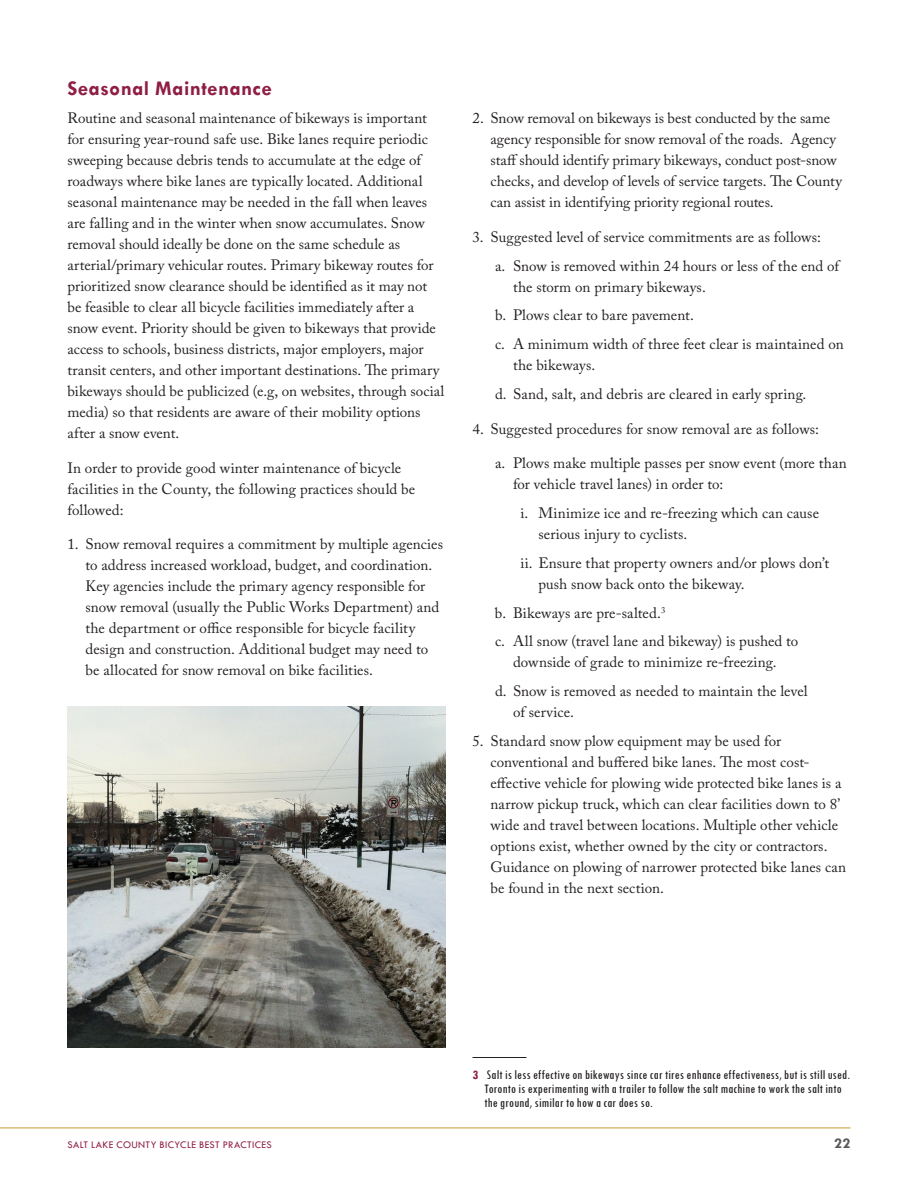
<style>
.page{position:relative;width:918px;height:1188px;background:#fff}
.page>*{position:absolute;margin:0;border:0;box-sizing:border-box;transform-origin:0 0}
.t1{font:700 21px "Tw Cen";letter-spacing:.03em;color:#8f1e43}
.t2{font:15px/21px "Adobe Caslon Pro";color:#231f20}
.t3{font:700 15px "Tw Cen";color:#57585a}
.t4{font:condensed 13.5px/14.2px "Tw Cen";letter-spacing:.015em;color:#231f20}
.t5{font:10.5px "Tw Cen";letter-spacing:.03em;color:#8f1e43}
.s1{font-weight:700;color:#8f1e43}
</style>
<div class="page">
<hr style="left:0;top:1128px;width:850px;height:1px;background:#c8992b">
<hr style="left:472px;top:1057px;width:54px;height:1px;background:#231f20">
<img style="left:68px;top:706px;width:378px;height:342px">
<h1 class="t1" style="left:68px;top:76px;width:206px">Seasonal Maintenance</h1>
<p class="t2" style="left:68px;top:108px;width:378px">Routine and seasonal maintenance of bikeways is important for ensuring year-round safe use. Bike lanes require periodic sweeping because debris tends to accumulate at the edge of roadways where bike lanes are typically located. Additional seasonal maintenance may be needed in the fall when leaves are falling and in the winter when snow accumulates. Snow removal should ideally be done on the same schedule as arterial/primary vehicular routes. Primary bikeway routes for prioritized snow clearance should be identified as it may not be feasible to clear all bicycle facilities immediately after a snow event. Priority should be given to bikeways that provide access to schools, business districts, major employers, major transit centers, and other important destinations. The primary bikeways should be publicized (e.g, on websites, through social media) so that residents are aware of their mobility options after a snow event.</p>
<p class="t2" style="left:68px;top:457px;width:349px">In order to provide good winter maintenance of bicycle facilities in the County, the following practices should be followed:</p>
<p class="t2" style="left:86px;top:534px;width:359px;text-indent:-18px">1. Snow removal requires a commitment by multiple agencies to address increased workload, budget, and coordination.<br>Key agencies include the primary agency responsible for snow removal (usually the Public Works Department) and the department or office responsible for bicycle facility design and construction. Additional budget may need to be allocated for snow removal on bike facilities.</p>
<p class="t2" style="left:490px;top:108px;width:353px;text-indent:-18px">2. Snow removal on bikeways is best conducted by the same agency responsible for snow removal of the roads. Agency staff should identify primary bikeways, conduct post-snow checks, and develop of levels of service targets. The County can assist in identifying priority regional routes.</p>
<p class="t2" style="left:495px;top:222px;width:346px;line-height:28.8px;text-indent:-23px">3. Suggested level of service commitments are as follows:<br>a. Snow is removed within 24 hours or less of the end of</p>
<p class="t2" style="left:495px;top:272px;width:350px;line-height:28.8px;text-indent:18px">the storm on primary bikeways.<br>b. Plows clear to bare pavement.<br>c. A minimum width of three feet clear is maintained on</p>
<p class="t2" style="left:495px;top:351px;width:313px;line-height:28.8px;text-indent:18px">the bikeways.<br>d. Sand, salt, and debris are cleared in early spring.</p>
<p class="t2" style="left:472px;top:418px;width:348px">4. Suggested procedures for snow removal are as follows:</p>
<p class="t2" style="left:513px;top:452px;width:335px;text-indent:-18px">a. Plows make multiple passes per snow event (more than for vehicle travel lanes) in order to:</p>
<p class="t2" style="left:538px;top:502px;width:282px;text-indent:-18px">i. Minimize ice and re-freezing which can cause serious injury to cyclists.</p>
<p class="t2" style="left:538px;top:552px;width:292px;text-indent:-18px">ii. Ensure that property owners and/or plows don’t push snow back onto the bikeway.</p>
<p class="t2" style="left:495px;top:598px;width:305px;line-height:28.8px">b. Bikeways are pre-salted.<sup>3<br></sup>c. All snow (travel lane and bikeway) is pushed to</p>
<p class="t2" style="left:495px;top:648px;width:314px;line-height:28.8px;text-indent:18px">downside of grade to minimize re-freezing.<br>d. Snow is removed as needed to maintain the level</p>
<p class="t2" style="left:513px;top:702px;width:63px">of service.</p>
<p class="t2" style="left:490px;top:730px;width:357px;text-indent:-18px">5. Standard snow plow equipment may be used for conventional and buffered bike lanes. The most cost&shy;effective vehicle for plowing wide protected bike lanes is a narrow pickup truck, which can clear facilities down to 8’ wide and travel between locations. Multiple other vehicle options exist, whether owned by the city or contractors.<br>Guidance on plowing of narrower protected bike lanes can be found in the next section.</p>
<p class="t4" style="left:485px;top:1067px;width:367px;text-indent:-12px"><span class="s1">3</span> Salt is less effective on bikeways since car tires enhance effectiveness, but is still used.<br>Toronto is experimenting with a trailer to follow the salt machine to work the salt into the ground, similar to how a car does so.</p>
<p class="t5" style="left:68px;top:1138px;width:205px">SALT LAKE COUNTY BICYCLE BEST PRACTICES</p>
<p class="t3" style="left:834px;top:1134px;width:18px">22</p>
</div>
